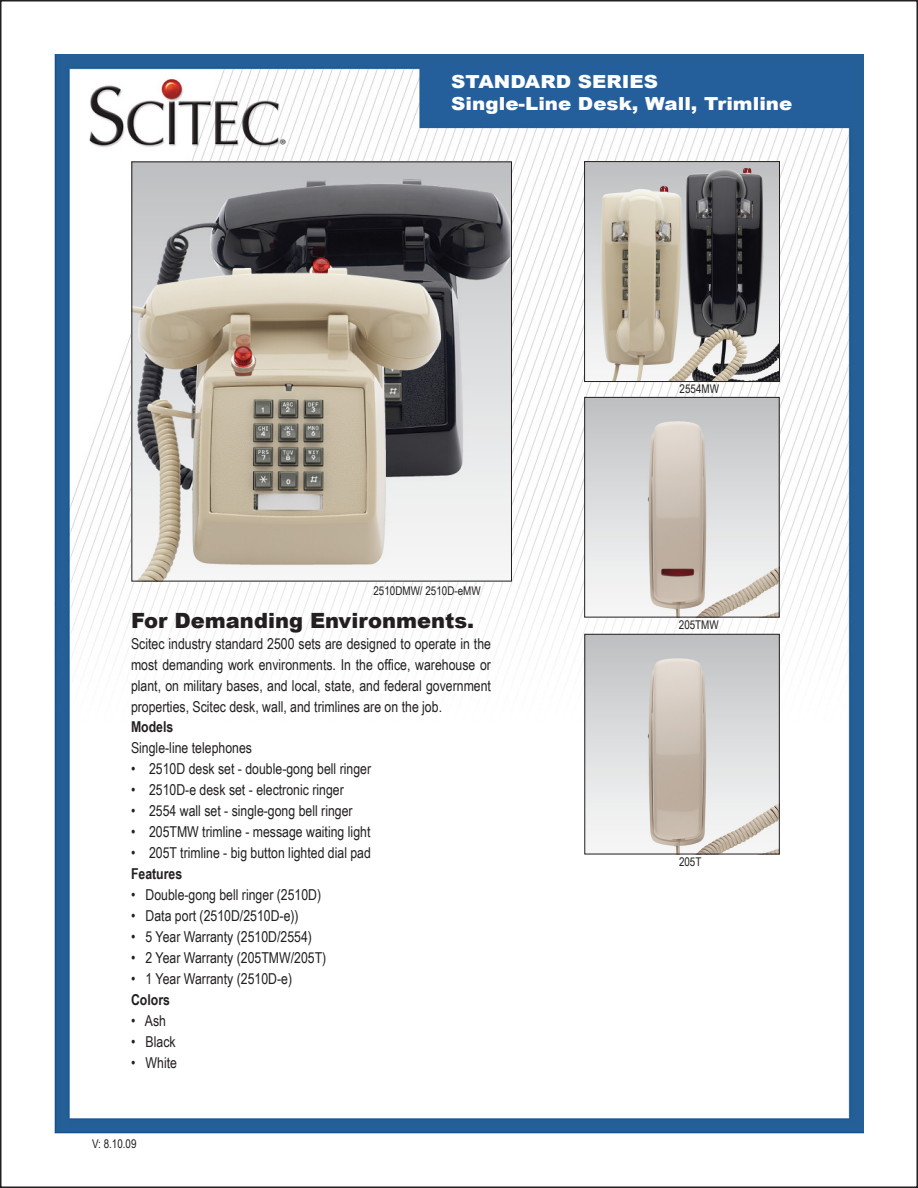
<style>
.page{position:relative;width:918px;height:1188px;background:#fff}
.page>*{position:absolute;margin:0;border:0;box-sizing:border-box;transform-origin:0 0}
.t1{font:900 21px "Arial";color:#231f20}
.t2{font:900 18px "Arial";color:#fff;scale:1.1 1}
.t3{font:15px/21px "Arial Narrow";color:#231f20;text-align:justify}
.t4{font:700 15px "Arial Narrow";color:#231f20}
.t5{font:12px "Arial Narrow";color:#231f20}
.s1{font-style:italic}
</style>
<div class="page">
<img style="left:54px;top:54px;width:810px;height:1080px">
<img style="left:586px;top:399px;width:192px;height:217px">
<div style="left:584px;top:397px;width:196px;height:221px;border:1px solid #231f20"></div>
<img style="left:586px;top:163px;width:192px;height:217px">
<div style="left:584px;top:161px;width:196px;height:221px;border:1px solid #231f20"></div>
<img style="left:133px;top:163px;width:377px;height:416px">
<img style="left:586px;top:636px;width:192px;height:216px">
<div style="left:584px;top:634px;width:196px;height:220px;border:1px solid #231f20"></div>
<p class="t2" style="left:451px;top:69px;width:189px">STANDARD SERIES</p>
<p class="t2" style="left:451px;top:91px;width:312px">Single-Line Desk, Wall, Trimline</p>
<p class="t5" style="left:374px;top:582px;width:109px">2510DMW/ 2510D-eMW</p>
<p class="t1" style="left:131px;top:605px;width:345px">For Demanding Environments.</p>
<p class="t3" style="left:131px;top:632px;width:362px">Scitec industry standard 2500 sets are designed to operate in the most demanding work environments. In the office, warehouse or plant, on military bases, and local, state, and federal government properties, Scitec desk, wall, and trimlines are on the job.</p>
<p class="t4" style="left:131px;top:716px;width:44px">Models</p>
<p class="t3" style="left:131px;top:737px;width:123px">Single-line telephones</p>
<p class="t3" style="left:131px;top:758px;width:242px">• 2510D desk set - double-gong bell ringer</p>
<p class="t3" style="left:131px;top:779px;width:214px">• 2510D-e desk set - electronic ringer</p>
<p class="t3" style="left:131px;top:800px;width:223px"><span class="s1">•</span> 2554 wall set - single-gong bell ringer</p>
<p class="t3" style="left:131px;top:821px;width:241px">• 205TMW trimline - message waiting light</p>
<p class="t3" style="left:131px;top:842px;width:241px">• 205T trimline - big button lighted dial pad</p>
<p class="t4" style="left:131px;top:863px;width:53px">Features</p>
<p class="t3" style="left:131px;top:884px;width:192px">• Double-gong bell ringer (2510D)</p>
<p class="t3" style="left:131px;top:905px;width:169px">• Data port (2510D/2510D-e))</p>
<p class="t3" style="left:131px;top:926px;width:182px">• 5 Year Warranty (2510D/2554)</p>
<p class="t3" style="left:131px;top:947px;width:197px">• 2 Year Warranty (205TMW/205T)</p>
<p class="t3" style="left:131px;top:968px;width:163px">• 1 Year Warranty (2510D-e)</p>
<p class="t4" style="left:131px;top:989px;width:40px">Colors</p>
<p class="t3" style="left:131px;top:1010px;width:37px">• Ash</p>
<p class="t3" style="left:131px;top:1031px;width:46px">• Black</p>
<p class="t3" style="left:131px;top:1052px;width:48px">• White</p>
<p class="t5" style="left:92px;top:1135px;width:46px">V: 8.10.09</p>
<p class="t5" style="left:680px;top:380px;width:41px">2554MW</p>
<p class="t5" style="left:679px;top:616px;width:41px">205TMW</p>
<p class="t5" style="left:679px;top:853px;width:24px">205T</p>
</div>
